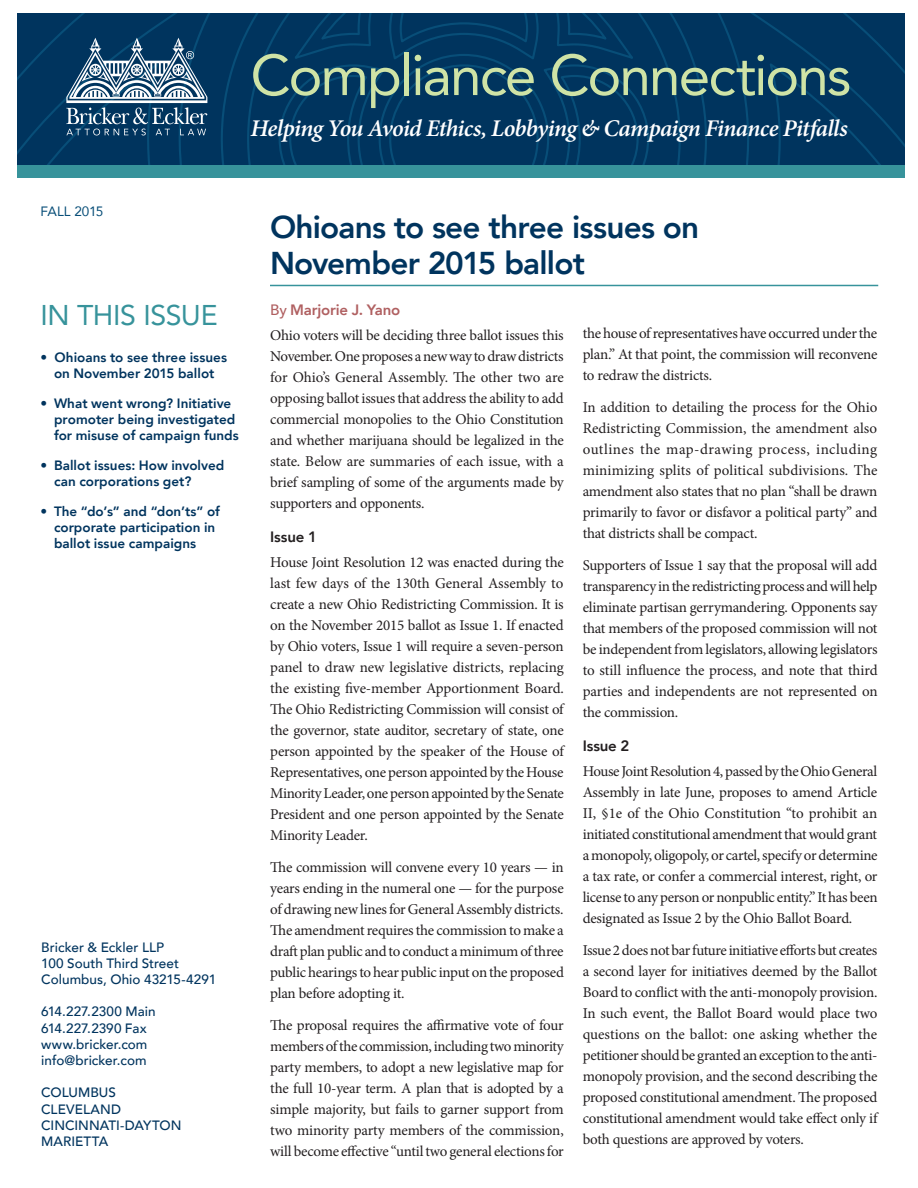
<style>
.page{position:relative;width:918px;height:1188px;background:#fff}
.page>*{position:absolute;margin:0;border:0;box-sizing:border-box;transform-origin:0 0}
.Body{font:57px "Avenir LT Com";letter-spacing:-.035em;color:#cfe3a6}
.t1{font:800 31.5px/36px "Avenir LT Com";letter-spacing:-.025em;color:#00345e}
.Body-2{font:28.5px "Avenir LT Com";letter-spacing:-.015em;color:#37939b}
.Body-3{font:italic 600 24px "Minion Pro";letter-spacing:-.025em;color:#fff}
.text_2{font:15px/21px "Minion Pro";letter-spacing:-.015em;color:#231f20;text-align:justify}
.By_line{font:800 15px "Avenir LT Com";letter-spacing:-.015em;color:#b06061}
.Subtitle{font:800 15px "Avenir LT Com";letter-spacing:-.01em;color:#231f20}
.In_this_Issue{font:800 13.5px/16.2px "Avenir LT Com";color:#00345e}
.Body-4{font:500 13.5px "Avenir LT Com";color:#00345e}
.Body-5{font:13.5px "Avenir LT Com";letter-spacing:-.01em;color:#084e78}
.s1{font-weight:500}
</style>
<div class="page">
<svg style="left:17px;top:14px;width:887px;height:151px;background:#00355f"></svg>
<svg style="left:66px;top:38px;width:141px;height:97px;background:#4a708d"></svg>
<div style="left:17px;top:165px;width:887px;height:13px;background:#37939b"></div>
<hr style="left:270px;top:285px;width:608px;height:1px;background:#37939b">
<p class="Body" style="left:251px;top:40px;width:602px">Compliance Connections</p>
<p class="Body-3" style="left:251px;top:111px;width:599px">Helping You Avoid Ethics, Lobbying &amp; Campaign Finance Pitfalls</p>
<p class="Body-5" style="left:40px;top:203px;width:65px">FALL 2015</p>
<p class="Body-2" style="left:40px;top:298px;width:179px">IN THIS ISSUE</p>
<p class="In_this_Issue" style="left:40px;top:349px;width:188px;text-align:center">• Ohioans to see three issues on November 2015 ballot</p>
<p class="In_this_Issue" style="left:54px;top:395px;width:186px;text-indent:-14px">• What went wrong? Initiative promoter being investigated for misuse of campaign funds</p>
<p class="In_this_Issue" style="left:54px;top:457px;width:172px;text-indent:-14px">• Ballot issues: How involved can corporations get?</p>
<p class="In_this_Issue" style="left:54px;top:503px;width:168px;text-indent:-14px">• The “do’s” and “don’ts” of corporate participation in ballot issue campaigns</p>
<p class="Body-4" style="left:41px;top:939px;width:124px">Bricker &amp; Eckler LLP</p>
<p class="Body-4" style="left:41px;top:955px;width:140px">100 South Third Street</p>
<p class="Body-4" style="left:41px;top:971px;width:177px">Columbus, Ohio 43215-4291</p>
<p class="Body-4" style="left:41px;top:1004px;width:116px">614.227.2300 Main</p>
<p class="Body-4" style="left:41px;top:1020px;width:107px">614.227.2390 Fax</p>
<p class="Body-4" style="left:41px;top:1036px;width:108px">www.bricker.com</p>
<p class="Body-4" style="left:41px;top:1052px;width:107px">info@bricker.com</p>
<p class="Body-4" style="left:41px;top:1085px;width:76px">COLUMBUS</p>
<p class="Body-4" style="left:41px;top:1101px;width:81px">CLEVELAND</p>
<p class="Body-4" style="left:41px;top:1117px;width:142px">CINCINNATI-DAYTON</p>
<p class="Body-4" style="left:41px;top:1133px;width:69px">MARIETTA</p>
<p class="t1" style="left:270px;top:209px;width:431px">Ohioans to see three issues on<br>November 2015 ballot</p>
<p class="By_line" style="left:270px;top:301px;width:132px"><span class="s1">By</span> Marjorie J. Yano</p>
<p class="text_2" style="left:270px;top:325px;width:295px">Ohio voters will be deciding three ballot issues this November. One proposes a new way to draw districts for Ohio’s General Assembly. The other two are opposing ballot issues that address the ability to add commercial monopolies to the Ohio Constitution and whether marijuana should be legalized in the state. Below are summaries of each issue, with a brief sampling of some of the arguments made by supporters and opponents.</p>
<p class="Subtitle" style="left:270px;top:528px;width:48px">Issue 1</p>
<p class="text_2" style="left:270px;top:552px;width:295px">House Joint Resolution 12 was enacted during the last few days of the 130th General Assembly to create a new Ohio Redistricting Commission. It is on the November 2015 ballot as Issue 1. If enacted by Ohio voters, Issue 1 will require a seven-person panel to draw new legislative districts, replacing the existing five-member Apportionment Board.<br>The Ohio Redistricting Commission will consist of the governor, state auditor, secretary of state, one person appointed by the speaker of the House of Representatives, one person appointed by the House Minority Leader, one person appointed by the Senate President and one person appointed by the Senate Minority Leader.</p>
<p class="text_2" style="left:270px;top:857px;width:295px">The commission will convene every 10 years — in years ending in the numeral one — for the purpose of drawing new lines for General Assembly districts.<br>The amendment requires the commission to make a draft plan public and to conduct a minimum of three public hearings to hear public input on the proposed plan before adopting it.</p>
<p class="text_2" style="left:270px;top:1015px;width:295px">The proposal requires the affirmative vote of four members of the commission, including two minority party members, to adopt a new legislative map for the full 10-year term. A plan that is adopted by a simple majority, but fails to garner support from two minority party members of the commission, will become effective “until two general elections for</p>
<p class="text_2" style="left:583px;top:323px;width:296px">the house of representatives have occurred under the plan.” At that point, the commission will reconvene to redraw the districts.</p>
<p class="text_2" style="left:583px;top:397px;width:296px">In addition to detailing the process for the Ohio Redistricting Commission, the amendment also outlines the map-drawing process, including minimizing splits of political subdivisions. The amendment also states that no plan “shall be drawn primarily to favor or disfavor a political party” and that districts shall be compact.</p>
<p class="text_2" style="left:583px;top:555px;width:297px">Supporters of Issue 1 say that the proposal will add transparency in the redistricting process and will help eliminate partisan gerrymandering. Opponents say that members of the proposed commission will not be independent from legislators, allowing legislators to still influence the process, and note that third parties and independents are not represented on the commission.</p>
<p class="Subtitle" style="left:583px;top:737px;width:48px">Issue 2</p>
<p class="text_2" style="left:583px;top:761px;width:296px">House Joint Resolution 4, passed by the Ohio General Assembly in late June, proposes to amend Article II, §1e of the Ohio Constitution “to prohibit an initiated constitutional amendment that would grant a monopoly, oligopoly, or cartel, specify or determine a tax rate, or confer a commercial interest, right, or license to any person or nonpublic entity.” It has been designated as Issue 2 by the Ohio Ballot Board.</p>
<p class="text_2" style="left:583px;top:940px;width:296px">Issue 2 does not bar future initiative efforts but creates a second layer for initiatives deemed by the Ballot Board to conflict with the anti-monopoly provision.<br>In such event, the Ballot Board would place two questions on the ballot: one asking whether the petitioner should be granted an exception to the anti&shy;monopoly provision, and the second describing the proposed constitutional amendment. The proposed constitutional amendment would take effect only if both questions are approved by voters.</p>
</div>
